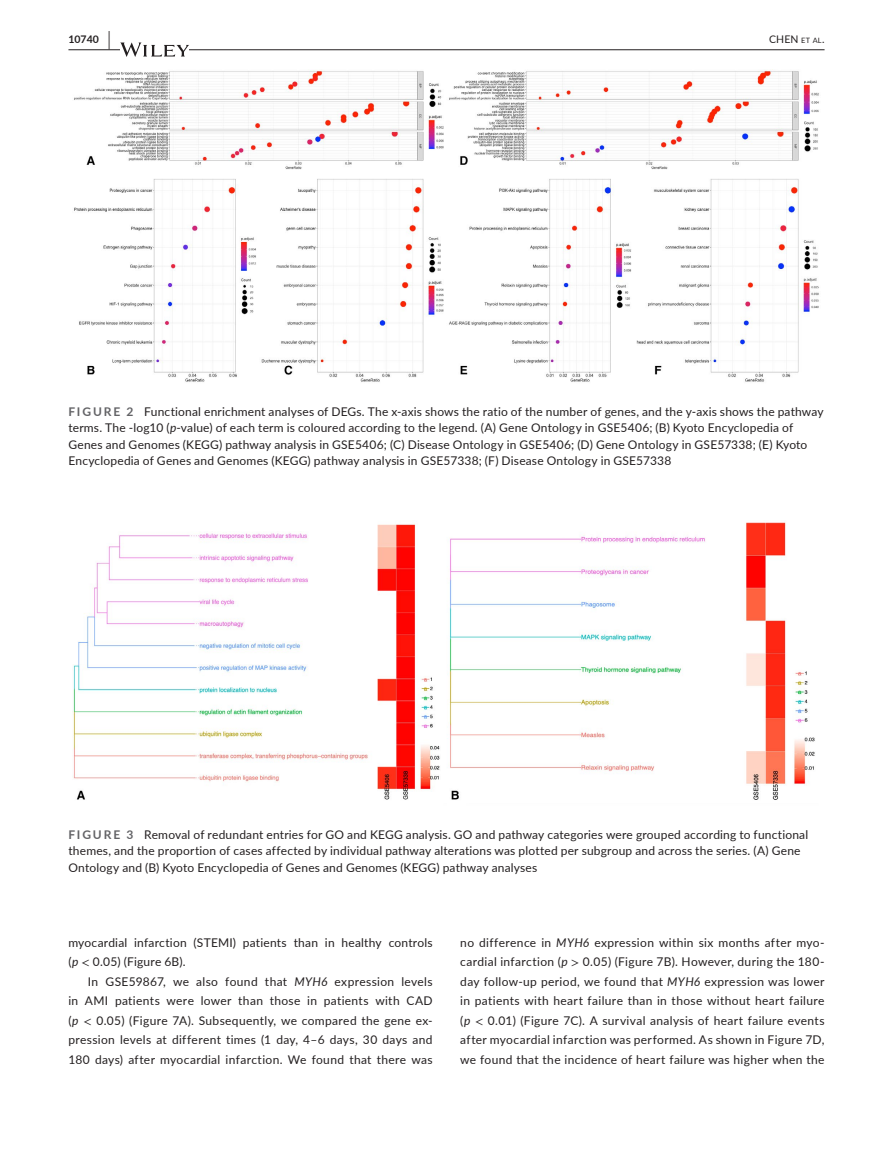
<style>
.page{position:relative;width:893px;height:1174px;background:#fff}
.page>*{position:absolute;margin:0;border:0;box-sizing:border-box;transform-origin:0 0}
.t1{font:12px/19.5px "Lato";letter-spacing:.015em;color:#231f20}
.t2{font:10.5px "Lato";color:#231f20}
.t3{font:700 10.5px "Lato";color:#231f20}
.s1{font-size:19.5px}
.s2{font-size:7.35px}
.s3{font-weight:700;color:#636366}
.s4{font-style:italic}
.s5{font-family:"STIX"}
</style>
<div class="page">
<hr style="left:68px;top:49px;width:756px;height:1px;background:#231f20">
<svg style="left:120px;top:42px;width:69px;height:15px"></svg>
<img style="left:74px;top:69px;width:745px;height:313px">
<img style="left:72px;top:521px;width:743px;height:279px">
<p class="t3" style="left:68px;top:31px;width:43px">10740 <span class="s1">|</span></p>
<p class="t2" style="left:769px;top:31px;width:57px">CHEN <span class="s2">et al</span>.</p>
<p class="t1" style="left:68px;top:402px;width:757px;line-height:16.5px"><span class="s3">FIGURE 2</span> Functional enrichment analyses of DEGs. The x-axis shows the ratio of the number of genes, and the y-axis shows the pathway terms. The -log10 (<span class="s4">p</span>-value) of each term is coloured according to the legend. (A) Gene Ontology in GSE5406; (B) Kyoto Encyclopedia of Genes and Genomes (KEGG) pathway analysis in GSE5406; (C) Disease Ontology in GSE5406; (D) Gene Ontology in GSE57338; (E) Kyoto Encyclopedia of Genes and Genomes (KEGG) pathway analysis in GSE57338; (F) Disease Ontology in GSE57338</p>
<p class="t1" style="left:68px;top:825px;width:741px;line-height:16.5px"><span class="s3">FIGURE 3</span> Removal of redundant entries for GO and KEGG analysis. GO and pathway categories were grouped according to functional themes, and the proportion of cases affected by individual pathway alterations was plotted per subgroup and across the series. (A) Gene<br>Ontology and (B) Kyoto Encyclopedia of Genes and Genomes (KEGG) pathway analyses</p>
<p class="t1" style="left:68px;top:932px;width:366px">myocardial infarction (STEMI) patients than in healthy controls (<span class="s4">p</span> <span class="s5">&lt;</span> 0.05) (Figure 6B).</p>
<p class="t1" style="left:68px;top:971px;width:366px;text-align:justify;text-indent:20px">In GSE59867, we also found that <span class="s4">MYH6</span> expression levels in AMI patients were lower than those in patients with CAD (<span class="s4">p</span> <span class="s5">&lt;</span> 0.05) (Figure 7A). Subsequently, we compared the gene ex&shy;pression levels at different times (1 day, 4–6 days, 30 days and 180 days) after myocardial infarction. We found that there was</p>
<p class="t1" style="left:460px;top:932px;width:366px;text-align:justify">no difference in <span class="s4">MYH6</span> expression within six months after myo&shy;cardial infarction (<span class="s4">p</span> <span class="s5">&gt;</span> 0.05) (Figure 7B). However, during the 180- day follow-up period, we found that <span class="s4">MYH6</span> expression was lower in patients with heart failure than in those without heart failure (<span class="s4">p</span> <span class="s5">&lt;</span> 0.01) (Figure 7C). A survival analysis of heart failure events after myocardial infarction was performed. As shown in Figure 7D, we found that the incidence of heart failure was higher when the</p>
</div>
